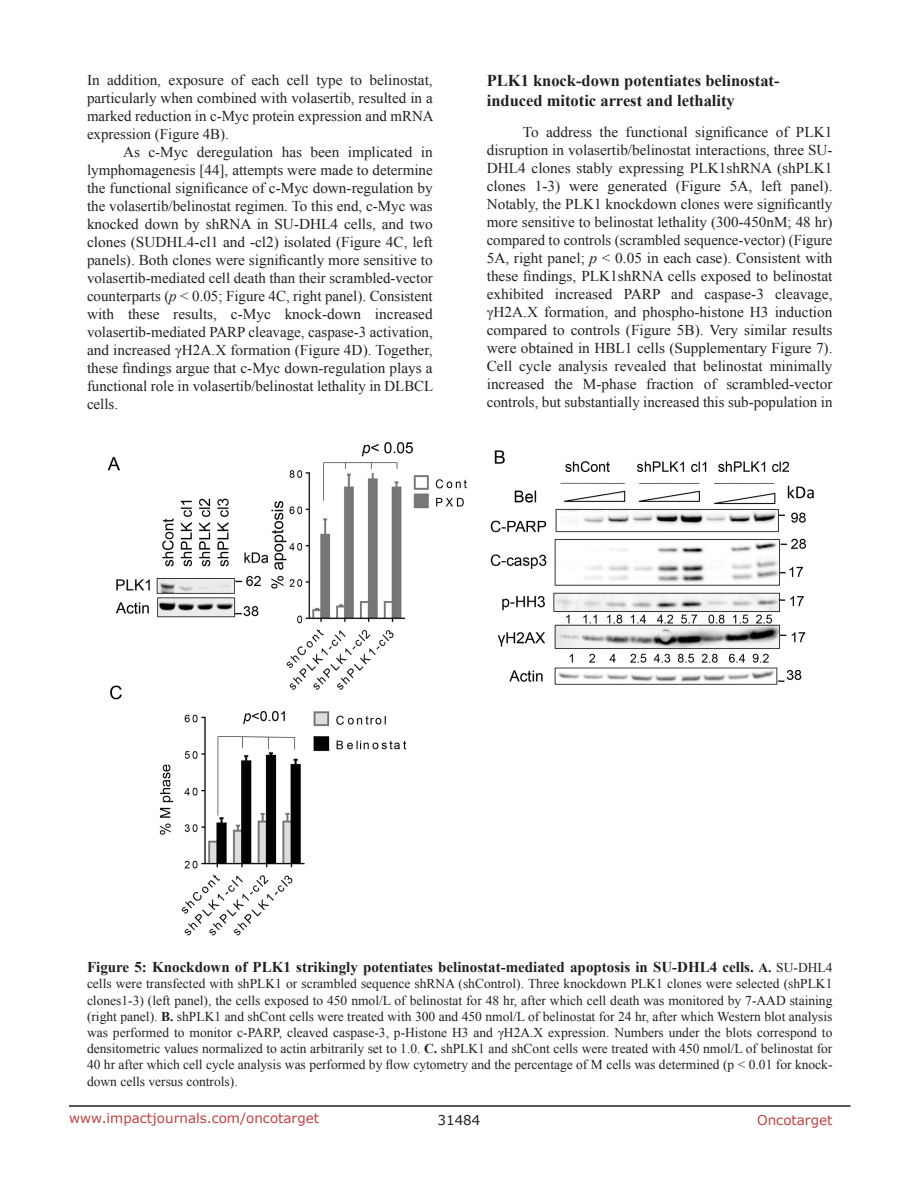
<style>
.page{position:relative;width:918px;height:1188px;background:#fff}
.page>*{position:absolute;margin:0;border:0;box-sizing:border-box;transform-origin:0 0}
.SubHeading{font:700 16.5px/19.8px "Times New Roman";color:#231f20}
.BodyText{font:15px/18px "Times New Roman";color:#231f20;text-align:justify}
.figuretext{font:700 15px "Times New Roman";color:#231f20}
.figuretext-2{font:13.5px/16.2px "Times New Roman";color:#231f20;text-align:justify}
.t1{font:13.5px "Verdana";color:#c24141}
.t2{font:13.5px "Verdana";color:#231f20}
.s1{font-style:italic}
.s2{font-size:13.5px}
.s3{font-weight:400;font-size:13.5px}
.s4{font-weight:700}
</style>
<div class="page">
<hr style="left:69px;top:1105px;width:781px;height:2px;background:#231f20">
<img style="left:107px;top:442px;width:707px;height:494px">
<p class="BodyText" style="left:87px;top:71px;width:348px">In addition, exposure of each cell type to belinostat, particularly when combined with volasertib, resulted in a marked reduction in c-Myc protein expression and mRNA expression (Figure 4B).</p>
<p class="BodyText" style="left:87px;top:143px;width:348px;text-indent:36px">As c-Myc deregulation has been implicated in lymphomagenesis [44], attempts were made to determine the functional significance of c-Myc down-regulation by the volasertib/belinostat regimen. To this end, c-Myc was knocked down by shRNA in SU-DHL4 cells, and two clones (SUDHL4-cl1 and -cl2) isolated (Figure 4C, left panels). Both clones were significantly more sensitive to volasertib-mediated cell death than their scrambled-vector counterparts (<span class="s1">p</span> &lt; 0.05; Figure 4C, right panel). Consistent with these results, c-Myc knock-down increased volasertib-mediated PARP cleavage, caspase-3 activation, and increased γH2A.X formation (Figure 4D). Together, these findings argue that c-Myc down-regulation plays a functional role in volasertib/belinostat lethality in DLBCL cells.</p>
<p class="SubHeading" style="left:487px;top:70px;width:294px">PLK1 knock-down potentiates belinostat&shy;induced mitotic arrest and lethality</p>
<p class="BodyText" style="left:487px;top:123px;width:347px;text-indent:36px">To address the functional significance of PLK1 disruption in volasertib/belinostat interactions, three SU-DHL4 clones stably expressing PLK1shRNA (shPLK1 clones 1-3) were generated (Figure 5A, left panel).<br>Notably, the PLK1 knockdown clones were significantly more sensitive to belinostat lethality (300-450nM; 48 hr) compared to controls (scrambled sequence-vector) (Figure 5A, right panel; <span class="s1">p</span> &lt; 0.05 in each case). Consistent with these findings, PLK1shRNA cells exposed to belinostat exhibited increased PARP and caspase-3 cleavage, γH2A.X formation, and phospho-histone H3 induction compared to controls (Figure 5B). Very similar results were obtained in HBL1 cells (Supplementary Figure 7).<br>Cell cycle analysis revealed that belinostat minimally increased the M-phase fraction of scrambled-vector controls, but substantially increased this sub-population in</p>
<p class="figuretext" style="left:87px;top:957px;width:747px">Figure 5: Knockdown of PLK1 strikingly potentiates belinostat-mediated apoptosis in SU-DHL4 cells. <span class="s2">A.</span> <span class="s3">SU-DHL4</span></p>
<p class="figuretext-2" style="left:87px;top:975px;width:747px">cells were transfected with shPLK1 or scrambled sequence shRNA (shControl). Three knockdown PLK1 clones were selected (shPLK1 clones1-3) (left panel), the cells exposed to 450 nmol/L of belinostat for 48 hr, after which cell death was monitored by 7-AAD staining (right panel). <span class="s4">B.</span> shPLK1 and shCont cells were treated with 300 and 450 nmol/L of belinostat for 24 hr, after which Western blot analysis was performed to monitor c-PARP, cleaved caspase-3, p-Histone H3 and γH2A.X expression. Numbers under the blots correspond to densitometric values normalized to actin arbitrarily set to 1.0. <span class="s4">C.</span> shPLK1 and shCont cells were treated with 450 nmol/L of belinostat for 40 hr after which cell cycle analysis was performed by flow cytometry and the percentage of M cells was determined (p &lt; 0.01 for knock&shy;down cells versus controls).</p>
<p class="t1" style="left:69px;top:1109px;width:252px">www.impactjournals.com/oncotarget</p>
<p class="t2" style="left:438px;top:1111px;width:44px">31484</p>
<p class="t1" style="left:757px;top:1111px;width:77px">Oncotarget</p>
</div>
